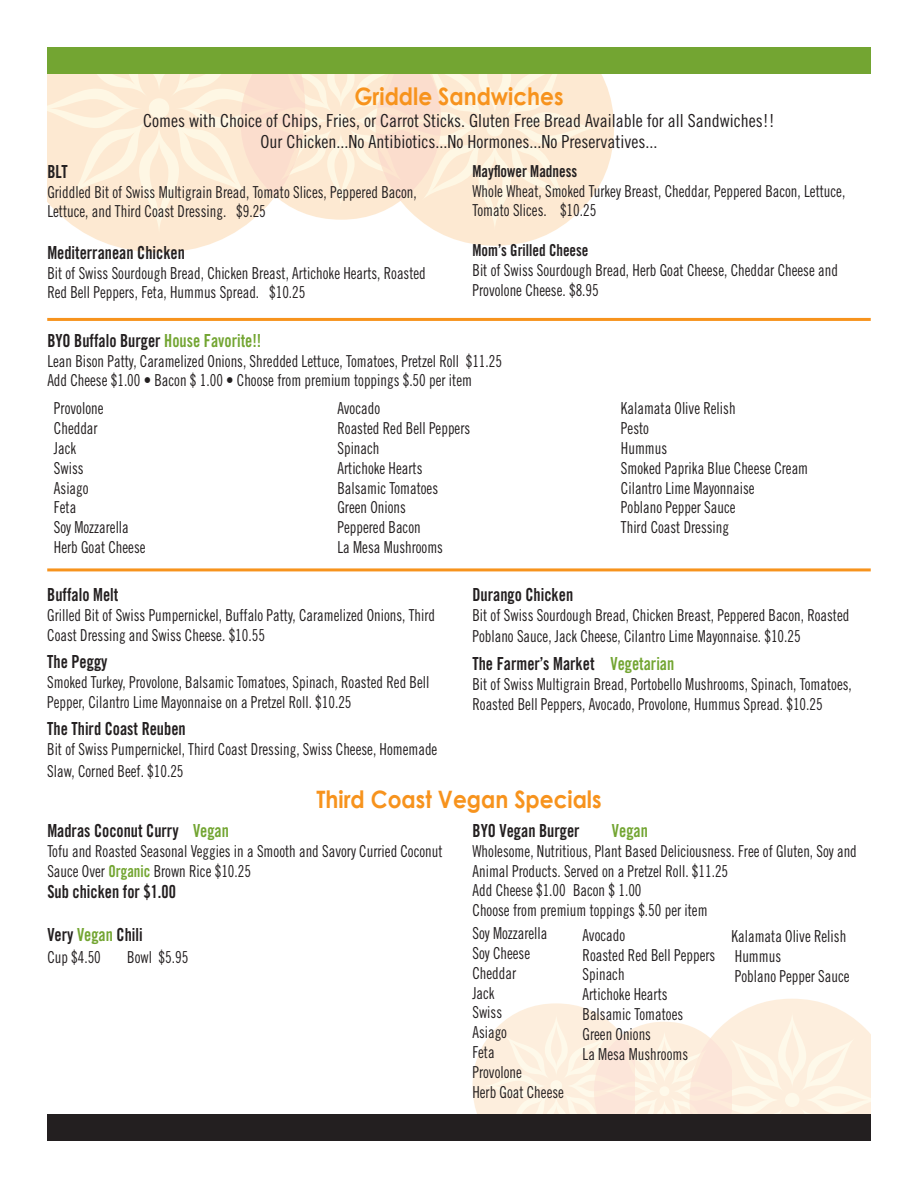
<style>
.page{position:relative;width:918px;height:1188px;background:#fff}
.page>*{position:absolute;margin:0;border:0;box-sizing:border-box;transform-origin:0 0}
.t1{font:700 24px "Century Gothic";color:#f7931d;scale:.9 1}
.t2{font:18px "Trade Gothic LT Std Bd Cn 20";color:#231f20;scale:.9 1}
.t3{font:18px/21.6px "Trade Gothic LT Std Cn 18";color:#231f20;text-align:center}
.t4{font:18px "Trade Gothic LT Std Bd Cn 20";color:#73a532;scale:.9 1}
.t5{font:16.5px/19.8px "Trade Gothic LT Std Cn 18";color:#231f20;scale:.9 1}
.t6{font:16.5px "Trade Gothic LT Std Bd Cn 20";color:#231f20;scale:.9 1}
.s1{color:#73a532}
.s2{font-family:"Trade Gothic LT Std Bd Cn 20";color:#73a532}
</style>
<div class="page">
<svg style="left:115px;top:246px;width:88px;height:6px"></svg>
<svg style="left:47px;top:74px;width:567px;height:172px;background:#fdecd9"></svg>
<svg style="left:473px;top:999px;width:398px;height:115px;background:#fdf1e3"></svg>
<div style="left:47px;top:1114px;width:824px;height:27px;background:#231f20"></div>
<div style="left:47px;top:47px;width:824px;height:27px;background:#73a532"></div>
<hr style="left:47px;top:318px;width:824px;height:3px;background:#f7931d">
<hr style="left:47px;top:568px;width:824px;height:3px;background:#f7931d">
<h1 class="t1" style="left:354px;top:81px;width:234px">Griddle Sandwiches</h1>
<p class="t3" style="left:143px;top:109px;width:633px">Comes with Choice of Chips, Fries, or Carrot Sticks. Gluten Free Bread Available for all Sandwiches!!<br>Our Chicken...No Antibiotics...No Hormones...No Preservatives...</p>
<p class="t2" style="left:47px;top:161px;width:24px">BLT</p>
<p class="t5" style="left:47px;top:182px;width:412px">Griddled Bit of Swiss Multigrain Bread, Tomato Slices, Peppered Bacon,<br>Lettuce, and Third Coast Dressing. $9.25</p>
<p class="t2" style="left:47px;top:242px;width:154px">Mediterranean Chicken</p>
<p class="t5" style="left:47px;top:263px;width:422px">Bit of Swiss Sourdough Bread, Chicken Breast, Artichoke Hearts, Roasted<br>Red Bell Peppers, Feta, Hummus Spread. $10.25</p>
<p class="t6" style="left:473px;top:161px;width:118px">Mayflower Madness</p>
<p class="t5" style="left:473px;top:181px;width:416px">Whole Wheat, Smoked Turkey Breast, Cheddar, Peppered Bacon, Lettuce,<br>Tomato Slices. $10.25</p>
<p class="t6" style="left:473px;top:240px;width:130px">Mom’s Grilled Cheese</p>
<p class="t5" style="left:473px;top:260px;width:407px">Bit of Swiss Sourdough Bread, Herb Goat Cheese, Cheddar Cheese and<br>Provolone Cheese. $8.95</p>
<p class="t2" style="left:47px;top:330px;width:239px">BYO Buffalo Burger <span class="s1">House Favorite!!</span></p>
<p class="t5" style="left:47px;top:351px;width:507px">Lean Bison Patty, Caramelized Onions, Shredded Lettuce, Tomatoes, Pretzel Roll $11.25<br>Add Cheese $1.00 • Bacon $ 1.00 • Choose from premium toppings $.50 per item</p>
<p class="t5" style="left:54px;top:398px;width:103px">Provolone<br>Cheddar<br>Jack<br>Swiss<br>Asiago<br>Feta<br>Soy Mozzarella<br>Herb Goat Cheese</p>
<p class="t5" style="left:337px;top:398px;width:149px">Avocado<br>Roasted Red Bell Peppers<br>Spinach<br>Artichoke Hearts<br>Balsamic Tomatoes<br>Green Onions<br>Peppered Bacon<br>La Mesa Mushrooms</p>
<p class="t5" style="left:621px;top:398px;width:210px">Kalamata Olive Relish<br>Pesto<br>Hummus<br>Smoked Paprika Blue Cheese Cream<br>Cilantro Lime Mayonnaise<br>Poblano Pepper Sauce<br>Third Coast Dressing</p>
<p class="t2" style="left:47px;top:584px;width:80px">Buffalo Melt</p>
<p class="t5" style="left:47px;top:605px;width:432px">Grilled Bit of Swiss Pumpernickel, Buffalo Patty, Caramelized Onions, Third<br>Coast Dressing and Swiss Cheese. $10.55</p>
<p class="t2" style="left:47px;top:651px;width:68px">The Peggy</p>
<p class="t5" style="left:47px;top:672px;width:426px">Smoked Turkey, Provolone, Balsamic Tomatoes, Spinach, Roasted Red Bell<br>Pepper, Cilantro Lime Mayonnaise on a Pretzel Roll. $10.25</p>
<p class="t2" style="left:47px;top:718px;width:155px">The Third Coast Reuben</p>
<p class="t5" style="left:47px;top:738px;width:435px;line-height:21.6px">Bit of Swiss Pumpernickel, Third Coast Dressing, Swiss Cheese, Homemade<br>Slaw, Corned Beef. $10.25</p>
<p class="t2" style="left:472px;top:584px;width:113px">Durango Chicken</p>
<p class="t5" style="left:472px;top:604px;width:420px;line-height:21.6px">Bit of Swiss Sourdough Bread, Chicken Breast, Peppered Bacon, Roasted<br>Poblano Sauce, Jack Cheese, Cilantro Lime Mayonnaise. $10.25</p>
<p class="t2" style="left:472px;top:653px;width:226px">The Farmer’s Market <span class="s1">Vegetarian</span></p>
<p class="t5" style="left:472px;top:674px;width:423px">Bit of Swiss Multigrain Bread, Portobello Mushrooms, Spinach, Tomatoes,<br>Roasted Bell Peppers, Avocado, Provolone, Hummus Spread. $10.25</p>
<h1 class="t1" style="left:317px;top:784px;width:318px">Third Coast Vegan Specials</h1>
<p class="t2" style="left:47px;top:820px;width:203px">Madras Coconut Curry <span class="s1">Vegan</span></p>
<p class="t5" style="left:47px;top:841px;width:441px">Tofu and Roasted Seasonal Veggies in a Smooth and Savory Curried Coconut<br>Sauce Over <span class="s2">Organic</span> Brown Rice $10.25</p>
<p class="t2" style="left:47px;top:881px;width:144px">Sub chicken for $1.00</p>
<p class="t2" style="left:47px;top:924px;width:107px">Very <span class="s1">Vegan</span> Chili</p>
<p class="t5" style="left:47px;top:947px;width:61px">Cup $4.50</p>
<p class="t5" style="left:127px;top:947px;width:69px">Bowl $5.95</p>
<p class="t2" style="left:473px;top:820px;width:120px">BYO Vegan Burger</p>
<p class="t4" style="left:612px;top:820px;width:41px">Vegan</p>
<p class="t5" style="left:473px;top:841px;width:429px">Wholesome, Nutritious, Plant Based Deliciousness. Free of Gluten, Soy and Animal Products. Served on a Pretzel Roll. $11.25<br>Add Cheese $1.00 Bacon $ 1.00<br>Choose from premium toppings $.50 per item</p>
<p class="t5" style="left:472px;top:923px;width:103px">Soy Mozzarella<br>Soy Cheese<br>Cheddar<br>Jack<br>Swiss<br>Asiago<br>Feta<br>Provolone<br>Herb Goat Cheese</p>
<p class="t5" style="left:732px;top:926px;width:133px">Kalamata Olive Relish<br>Hummus<br>Poblano Pepper Sauce</p>
<p class="t5" style="left:583px;top:925px;width:149px">Avocado<br>Roasted Red Bell Peppers<br>Spinach<br>Artichoke Hearts<br>Balsamic Tomatoes<br>Green Onions<br>La Mesa Mushrooms</p>
</div>
